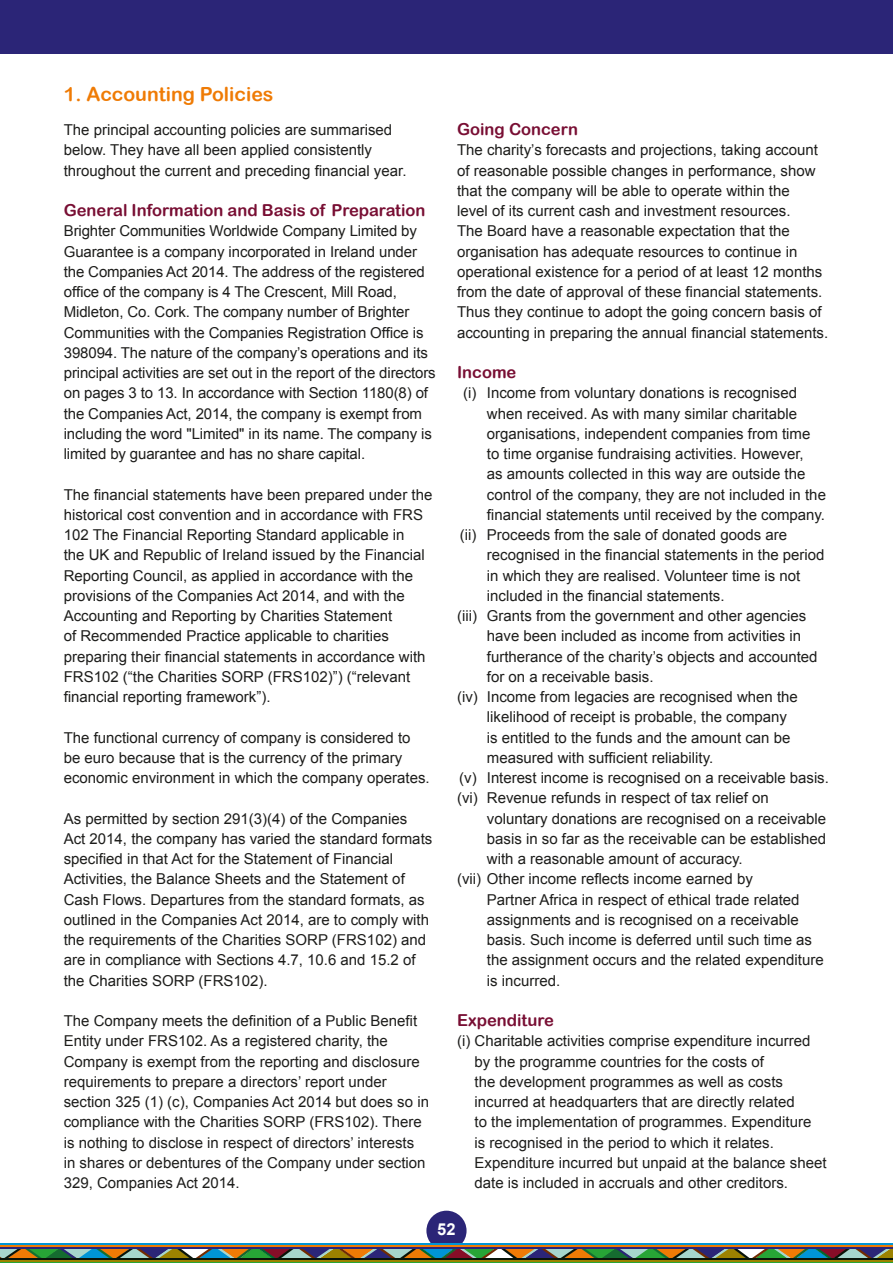
<style>
.page{position:relative;width:893px;height:1263px;background:#fff}
.page>*{position:absolute;margin:0;border:0;box-sizing:border-box;transform-origin:0 0}
.Sub-heading_orange{font:19.5px "Arial Rounded MT Bold";color:#ef7b05}
.Sub-head_smaller{font:16.5px "Arial Rounded MT Bold";color:#780e33}
.t1{font:700 16.5px "Arial";color:#fff}
.t2{font:15px/20.2px "Arial";color:#1d1d1b}
</style>
<div class="page">
<div style="left:426px;top:1211px;width:41px;height:40px;background:#2b2577;border-radius:50%"></div>
<div style="left:0;top:0;width:893px;height:54px;background:#2b2577"></div>
<svg style="left:0;top:1248px;width:893px;height:10px;background:#6f7a63"></svg>
<hr style="left:0;top:1243px;width:893px;height:2px;background:#0095d6">
<hr style="left:0;top:1245px;width:893px;height:2px;background:#ef7b05">
<hr style="left:0;top:1258px;width:893px;height:2px;background:#091408">
<hr style="left:0;top:1260px;width:893px;height:2px;background:#9c8200">
<hr style="left:0;top:1247px;width:893px;height:1px;background:#2b2577">
<hr style="left:0;top:1262px;width:893px;height:1px;background:#27a536">
<p class="Sub-heading_orange" style="left:64px;top:82px;width:211px">1. Accounting Policies</p>
<p class="t2" style="left:64px;top:120px;width:344px">The principal accounting policies are summarised below. They have all been applied consistently throughout the current and preceding financial year.</p>
<p class="Sub-head_smaller" style="left:64px;top:200px;width:363px">General Information and Basis of Preparation</p>
<p class="t2" style="left:64px;top:221px;width:373px">Brighter Communities Worldwide Company Limited by Guarantee is a company incorporated in Ireland under the Companies Act 2014. The address of the registered office of the company is 4 The Crescent, Mill Road, Midleton, Co. Cork. The company number of Brighter Communities with the Companies Registration Office is 398094. The nature of the company’s operations and its principal activities are set out in the report of the directors on pages 3 to 13. In accordance with Section 1180(8) of the Companies Act, 2014, the company is exempt from including the word "Limited" in its name. The company is limited by guarantee and has no share capital.</p>
<p class="t2" style="left:64px;top:484px;width:370px">The financial statements have been prepared under the historical cost convention and in accordance with FRS 102 The Financial Reporting Standard applicable in<br>the UK and Republic of Ireland issued by the Financial Reporting Council, as applied in accordance with the provisions of the Companies Act 2014, and with the Accounting and Reporting by Charities Statement<br>of Recommended Practice applicable to charities preparing their financial statements in accordance with FRS102 (“the Charities SORP (FRS102)”) (“relevant financial reporting framework”).</p>
<p class="t2" style="left:64px;top:727px;width:367px">The functional currency of company is considered to be euro because that is the currency of the primary economic environment in which the company operates.</p>
<p class="t2" style="left:64px;top:808px;width:370px">As permitted by section 291(3)(4) of the Companies Act 2014, the company has varied the standard formats specified in that Act for the Statement of Financial Activities, the Balance Sheets and the Statement of Cash Flows. Departures from the standard formats, as outlined in the Companies Act 2014, are to comply with the requirements of the Charities SORP (FRS102) and are in compliance with Sections 4.7, 10.6 and 15.2 of the Charities SORP (FRS102).</p>
<p class="t2" style="left:64px;top:1011px;width:367px">The Company meets the definition of a Public Benefit Entity under FRS102. As a registered charity, the Company is exempt from the reporting and disclosure requirements to prepare a directors’ report under section 325 (1) (c), Companies Act 2014 but does so in compliance with the Charities SORP (FRS102). There is nothing to disclose in respect of directors’ interests in shares or debentures of the Company under section 329, Companies Act 2014.</p>
<p class="Sub-head_smaller" style="left:457px;top:119px;width:122px">Going Concern</p>
<p class="t2" style="left:457px;top:140px;width:373px">The charity’s forecasts and projections, taking account of reasonable possible changes in performance, show that the company will be able to operate within the<br>level of its current cash and investment resources.<br>The Board have a reasonable expectation that the organisation has adequate resources to continue in operational existence for a period of at least 12 months from the date of approval of these financial statements.<br>Thus they continue to adopt the going concern basis of accounting in preparing the annual financial statements.</p>
<p class="Sub-head_smaller" style="left:457px;top:362px;width:61px">Income</p>
<p class="t2" style="left:487px;top:383px;width:341px;text-indent:-24px">(i) Income from voluntary donations is recognised when received. As with many similar charitable organisations, independent companies from time to time organise fundraising activities. However,<br>as amounts collected in this way are outside the control of the company, they are not included in the financial statements until received by the company.</p>
<p class="t2" style="left:487px;top:525px;width:339px;text-indent:-27px">(ii) Proceeds from the sale of donated goods are recognised in the financial statements in the period in which they are realised. Volunteer time is not included in the financial statements.</p>
<p class="t2" style="left:487px;top:606px;width:332px;text-indent:-30px">(iii) Grants from the government and other agencies have been included as income from activities in furtherance of the charity’s objects and accounted for on a receivable basis.</p>
<p class="t2" style="left:487px;top:687px;width:312px;text-indent:-30px">(iv) Income from legacies are recognised when the likelihood of receipt is probable, the company is entitled to the funds and the amount can be measured with sufficient reliability.</p>
<p class="t2" style="left:459px;top:768px;width:371px">(v) Interest income is recognised on a receivable basis.</p>
<p class="t2" style="left:487px;top:788px;width:341px;text-indent:-30px">(vi) Revenue refunds in respect of tax relief on voluntary donations are recognised on a receivable basis in so far as the receivable can be established with a reasonable amount of accuracy.</p>
<p class="t2" style="left:487px;top:869px;width:338px;text-indent:-30px">(vii) Other income reflects income earned by<br>Partner Africa in respect of ethical trade related assignments and is recognised on a receivable basis. Such income is deferred until such time as the assignment occurs and the related expenditure is incurred.</p>
<p class="Sub-head_smaller" style="left:457px;top:1010px;width:98px">Expenditure</p>
<p class="t2" style="left:475px;top:1031px;width:353px;text-indent:-17px">(i) Charitable activities comprise expenditure incurred by the programme countries for the costs of<br>the development programmes as well as costs incurred at headquarters that are directly related<br>to the implementation of programmes. Expenditure<br>is recognised in the period to which it relates.<br>Expenditure incurred but unpaid at the balance sheet date is included in accruals and other creditors.</p>
<p class="t1" style="left:437px;top:1218px;width:20px">52</p>
</div>
